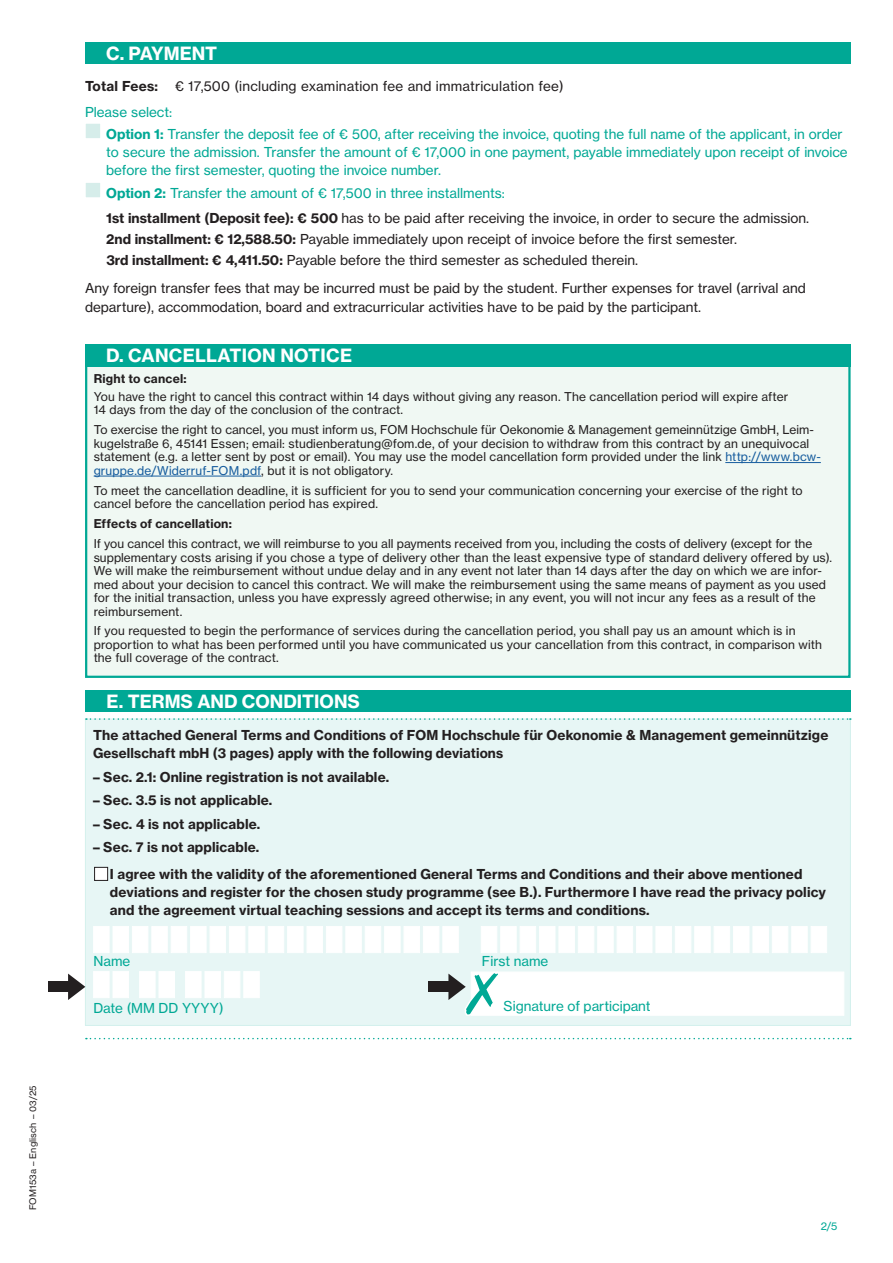
<style>
.page{position:relative;width:893px;height:1263px;background:#fff}
.page>*{position:absolute;margin:0;border:0;box-sizing:border-box;transform-origin:0 0}
.t1{font:18px "N Haas Grotesk TX Pro 75 Bd";color:#fff}
.t2{font:18px "N Haas Grotesk TX Pro 75 Bd";letter-spacing:.025em;color:#fff}
.t3{font:13.5px/25.2px "N Haas Grotesk TX Pro 55 Rg";color:#231f20}
.t4{font:13.5px/18px "N Haas Grotesk TX Pro 75 Bd";letter-spacing:.01em;color:#231f20}
.t5{font:13.5px/22.2px "N Haas Grotesk TX Pro 55 Rg";color:#00a895}
.t6{font:12px/13.5px "N Haas Grotesk TX Pro 55 Rg";letter-spacing:.01em;color:#231f20}
.t7{font:12px "N Haas Grotesk TX Pro 75 Bd";letter-spacing:.015em;color:#231f20}
.t8{font:10.5px "N Haas Grotesk TX Pro 55 Rg";color:#00a895}
.t9{font:9px "N Haas Grotesk TX Pro 55 Rg";letter-spacing:.015em;color:#231f20}
.s1{font-family:"N Haas Grotesk TX Pro 75 Bd"}
.s2{font-family:"N Haas Grotesk TX Pro 75 Bd";color:#00a895}
.s3{color:#00a895}
.s4{color:#175d9e}
</style>
<div class="page">
<div style="left:85px;top:43px;width:765px;height:21px;background:#00a895"></div>
<svg style="left:86px;top:1038px;width:765px;height:1px"></svg>
<div style="left:85px;top:690px;width:766px;height:22px;background:#00a895"></div>
<div style="left:85px;top:719px;width:765px;height:306px;background:#e7f6f5"></div>
<div style="left:48px;top:981px;width:22px;height:11px;background:#231f20"></div>
<svg style="left:68px;top:973px;width:17px;height:27px"></svg>
<div style="left:93px;top:971px;width:16px;height:27px;background:#fff"></div>
<div style="left:113px;top:971px;width:16px;height:27px;background:#fff"></div>
<div style="left:139px;top:971px;width:16px;height:27px;background:#fff"></div>
<div style="left:159px;top:971px;width:16px;height:27px;background:#fff"></div>
<div style="left:185px;top:971px;width:16px;height:27px;background:#fff"></div>
<div style="left:205px;top:971px;width:16px;height:27px;background:#fff"></div>
<div style="left:224px;top:971px;width:16px;height:27px;background:#fff"></div>
<div style="left:244px;top:971px;width:15px;height:27px;background:#fff"></div>
<div style="left:471px;top:972px;width:373px;height:43px;background:#fff"></div>
<div style="left:429px;top:981px;width:21px;height:11px;background:#231f20"></div>
<svg style="left:448px;top:971px;width:52px;height:45px"></svg>
<div style="left:93px;top:926px;width:16px;height:27px;background:#fff"></div>
<div style="left:113px;top:926px;width:16px;height:27px;background:#fff"></div>
<div style="left:132px;top:926px;width:16px;height:27px;background:#fff"></div>
<div style="left:152px;top:926px;width:15px;height:27px;background:#fff"></div>
<div style="left:171px;top:926px;width:16px;height:27px;background:#fff"></div>
<div style="left:190px;top:926px;width:16px;height:27px;background:#fff"></div>
<div style="left:210px;top:926px;width:16px;height:27px;background:#fff"></div>
<div style="left:229px;top:926px;width:16px;height:27px;background:#fff"></div>
<div style="left:249px;top:926px;width:15px;height:27px;background:#fff"></div>
<div style="left:268px;top:926px;width:16px;height:27px;background:#fff"></div>
<div style="left:287px;top:926px;width:16px;height:27px;background:#fff"></div>
<div style="left:307px;top:926px;width:16px;height:27px;background:#fff"></div>
<div style="left:326px;top:926px;width:16px;height:27px;background:#fff"></div>
<div style="left:346px;top:926px;width:15px;height:27px;background:#fff"></div>
<div style="left:365px;top:926px;width:16px;height:27px;background:#fff"></div>
<div style="left:384px;top:926px;width:16px;height:27px;background:#fff"></div>
<div style="left:404px;top:926px;width:16px;height:27px;background:#fff"></div>
<div style="left:423px;top:926px;width:16px;height:27px;background:#fff"></div>
<div style="left:443px;top:926px;width:15px;height:27px;background:#fff"></div>
<div style="left:481px;top:926px;width:16px;height:27px;background:#fff"></div>
<div style="left:501px;top:926px;width:15px;height:27px;background:#fff"></div>
<div style="left:520px;top:926px;width:16px;height:27px;background:#fff"></div>
<div style="left:539px;top:926px;width:16px;height:27px;background:#fff"></div>
<div style="left:559px;top:926px;width:16px;height:27px;background:#fff"></div>
<div style="left:578px;top:926px;width:16px;height:27px;background:#fff"></div>
<div style="left:598px;top:926px;width:15px;height:27px;background:#fff"></div>
<div style="left:617px;top:926px;width:16px;height:27px;background:#fff"></div>
<div style="left:636px;top:926px;width:16px;height:27px;background:#fff"></div>
<div style="left:656px;top:926px;width:16px;height:27px;background:#fff"></div>
<div style="left:675px;top:926px;width:16px;height:27px;background:#fff"></div>
<div style="left:695px;top:926px;width:15px;height:27px;background:#fff"></div>
<div style="left:714px;top:926px;width:16px;height:27px;background:#fff"></div>
<div style="left:733px;top:926px;width:16px;height:27px;background:#fff"></div>
<div style="left:753px;top:926px;width:16px;height:27px;background:#fff"></div>
<div style="left:772px;top:926px;width:16px;height:27px;background:#fff"></div>
<div style="left:792px;top:926px;width:15px;height:27px;background:#fff"></div>
<div style="left:811px;top:926px;width:16px;height:27px;background:#fff"></div>
<div style="left:95px;top:867px;width:13px;height:13px;background:#fff"></div>
<div style="left:94px;top:867px;width:14px;height:13px;border:1px solid #231f20"></div>
<div style="left:86px;top:347px;width:763px;height:330px;background:#f0f8f3"></div>
<hr style="left:725px;top:462px;width:96px;height:1px;background:#175d9e">
<hr style="left:94px;top:476px;width:167px;height:1px;background:#175d9e">
<div style="left:85px;top:344px;width:765px;height:22px;background:#00a895"></div>
<div style="left:85px;top:123px;width:16px;height:16px;background:#d6edea;border:1px solid #fff"></div>
<div style="left:85px;top:182px;width:16px;height:16px;background:#d6edea;border:1px solid #fff"></div>
<p class="t9" style="left:27px;top:1210px;width:126px;rotate:-90deg">FOM153a – Englisch – 03/25</p>
<h1 class="t1" style="left:106px;top:42px;width:113px">C. PAYMENT</h1>
<p class="t4" style="left:85px;top:77px;width:75px">Total Fees:</p>
<p class="t3" style="left:175px;top:74px;width:390px">€ 17,500 (including examination fee and immatriculation fee)</p>
<p class="t5" style="left:106px;top:101px;width:738px;text-indent:-21px">Please select:<br><span class="s1">Option 1:</span> Transfer the deposit fee of € 500, after receiving the invoice, quoting the full name of the applicant, in order</p>
<p class="t5" style="left:106px;top:143px;width:743px;line-height:18px">to secure the admission. Transfer the amount of € 17,000 in one payment, payable immediately upon receipt of invoice before the first semester, quoting the invoice number.</p>
<p class="t3" style="left:106px;top:180px;width:704px"><span class="s2">Option 2:</span> <span class="s3">Transfer the amount of € 17,500 in three installments:<br></span><span class="s1">1st installment (Deposit fee): € 500</span> has to be paid after receiving the invoice, in order to secure the admission.</p>
<p class="t3" style="left:106px;top:229px;width:632px;line-height:20.7px"><span class="s1">2nd installment: € 12,588.50:</span> Payable immediately upon receipt of invoice before the first semester.<br><span class="s1">3rd installment: € 4,411.50:</span> Payable before the third semester as scheduled therein.</p>
<p class="t3" style="left:85px;top:278px;width:722px;line-height:19.5px">Any foreign transfer fees that may be incurred must be paid by the student. Further expenses for travel (arrival and departure), accommodation, board and extracurricular activities have to be paid by the participant.</p>
<h1 class="t2" style="left:232px;top:344px;width:113px">TION RIGHT</h1>
<h1 class="t1" style="left:106px;top:345px;width:247px">D. CANCELLATION NOTICE</h1>
<p class="t7" style="left:94px;top:371px;width:94px">Right to cancel:</p>
<p class="t6" style="left:94px;top:390px;width:696px">You have the right to cancel this contract within 14 days without giving any reason. The cancellation period will expire after<br>14 days from the day of the conclusion of the contract.</p>
<p class="t6" style="left:94px;top:423px;width:729px">To exercise the right to cancel, you must inform us, FOM Hochschule für Oekonomie &amp; Management gemeinnützige GmbH, Leim&shy;kugelstraße 6, 45141 Essen; email: studienberatung@fom.de, of your decision to withdraw from this contract by an unequivocal statement (e.g. a letter sent by post or email). You may use the model cancellation form provided under the link <span class="s4">http://www.bcw&shy;gruppe.de/Widerruf-FOM.pdf</span>, but it is not obligatory.</p>
<p class="t6" style="left:94px;top:484px;width:711px">To meet the cancellation deadline, it is sufficient for you to send your communication concerning your exercise of the right to cancel before the cancellation period has expired.</p>
<p class="t7" style="left:94px;top:516px;width:140px">Effects of cancellation:</p>
<p class="t6" style="left:94px;top:537px;width:740px">If you cancel this contract, we will reimburse to you all payments received from you, including the costs of delivery (except for the supplementary costs arising if you chose a type of delivery other than the least expensive type of standard delivery offered by us).<br>We will make the reimbursement without undue delay and in any event not later than 14 days after the day on which we are infor&shy;med about your decision to cancel this contract. We will make the reimbursement using the same means of payment as you used for the initial transaction, unless you have expressly agreed otherwise; in any event, you will not incur any fees as a result of the reimbursement.</p>
<p class="t6" style="left:94px;top:624px;width:730px">If you requested to begin the performance of services during the cancellation period, you shall pay us an amount which is in proportion to what has been performed until you have communicated us your cancellation from this contract, in comparison with the full coverage of the contract.</p>
<h1 class="t1" style="left:106px;top:690px;width:255px">E. TERMS AND CONDITIONS</h1>
<p class="t4" style="left:93px;top:726px;width:737px">The attached General Terms and Conditions of FOM Hochschule für Oekonomie &amp; Management gemeinnützige<br>Gesellschaft mbH (3 pages) apply with the following deviations</p>
<p class="t4" style="left:93px;top:768px;width:298px">– Sec. 2.1: Online registration is not available.</p>
<p class="t4" style="left:93px;top:791px;width:181px">– Sec. 3.5 is not applicable.</p>
<p class="t4" style="left:93px;top:815px;width:169px">– Sec. 4 is not applicable.</p>
<p class="t4" style="left:110px;top:834px;width:694px;line-height:26.5px;text-indent:-17px">– Sec. 7 is not applicable.<br>I agree with the validity of the aforementioned General Terms and Conditions and their above mentioned</p>
<p class="t4" style="left:110px;top:883px;width:717px">deviations and register for the chosen study programme (see B.). Furthermore I have read the privacy policy and the agreement virtual teaching sessions and accept its terms and conditions.</p>
<p class="t5" style="left:93px;top:949px;width:38px">Name</p>
<p class="t5" style="left:482px;top:949px;width:68px">First name</p>
<p class="t5" style="left:93px;top:997px;width:132px">Date (MM DD YYYY)</p>
<p class="t5" style="left:504px;top:994px;width:148px">Signature of participant</p>
<p class="t8" style="left:821px;top:1220px;width:18px">2/5</p>
</div>
